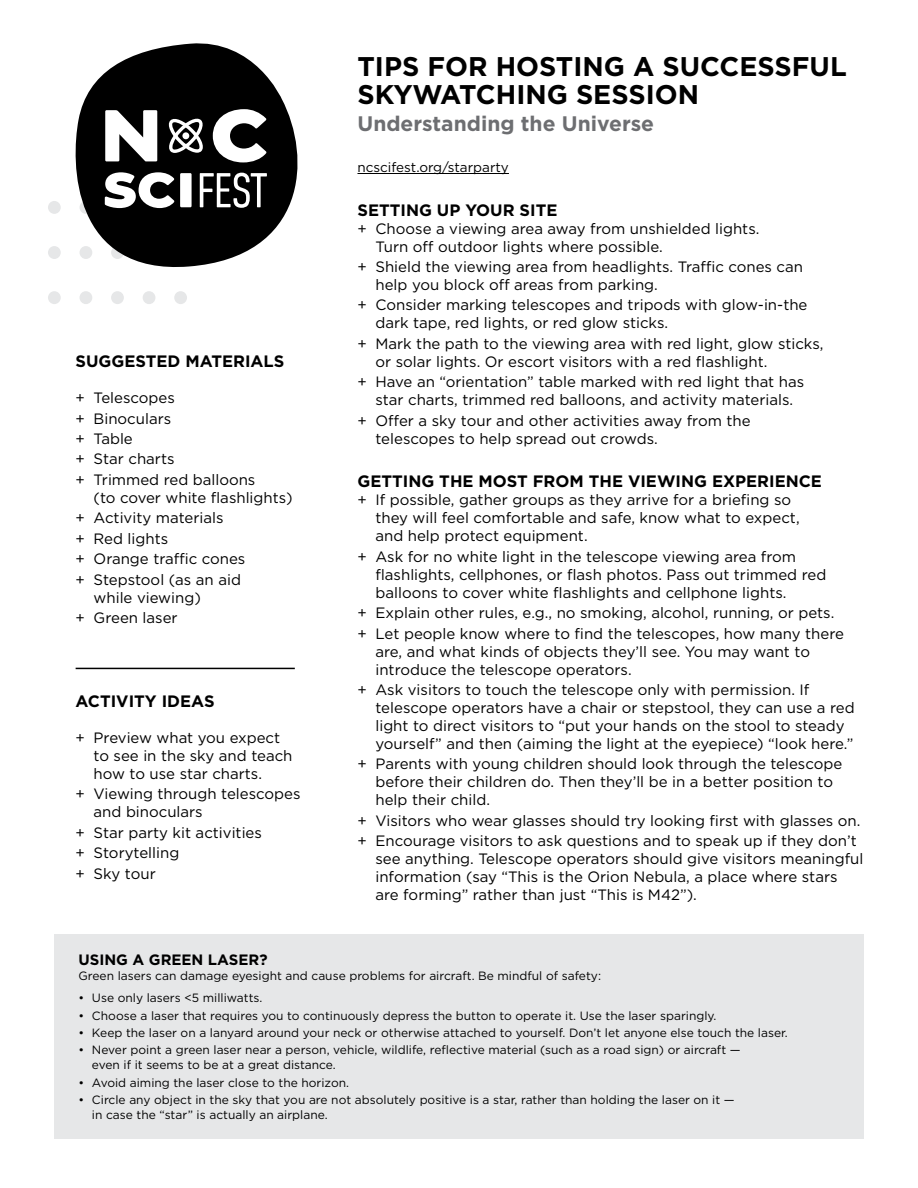
<style>
.page{position:relative;width:918px;height:1188px;background:#fff}
.page>*{position:absolute;margin:0;border:0;box-sizing:border-box;transform-origin:0 0}
.t1{font:700 27px/28.5px "Gotham";color:#000}
.t2{font:700 21px "Gotham";color:#6d6e71}
.t3{font:700 16.5px "Gotham";color:#000}
.t4{font:15px/18px "Gotham";color:#000}
.t5{font:700 15px "Gotham";color:#000}
.t6{font:13.5px "Gotham";color:#000}
.t7{font:12px/15px "Gotham";color:#000}
</style>
<div class="page">
<div style="left:48px;top:201px;width:13px;height:13px;background:#e6e7e8;border-radius:50%"></div>
<div style="left:48px;top:246px;width:13px;height:13px;background:#e6e7e8;border-radius:50%"></div>
<div style="left:48px;top:291px;width:13px;height:13px;background:#e6e7e8;border-radius:50%"></div>
<div style="left:174px;top:291px;width:13px;height:13px;background:#e6e7e8;border-radius:50%"></div>
<div style="left:143px;top:291px;width:12px;height:13px;background:#e6e7e8;border-radius:50%"></div>
<div style="left:111px;top:291px;width:13px;height:13px;background:#e6e7e8;border-radius:50%"></div>
<div style="left:80px;top:291px;width:12px;height:13px;background:#e6e7e8;border-radius:50%"></div>
<hr style="left:357px;top:173px;width:152px;height:1px;background:#000">
<svg style="left:75px;top:43px;width:223px;height:224px;fill:#000"></svg>
<svg style="left:200px;top:173px;width:67px;height:35px"></svg>
<svg style="left:105px;top:172px;width:69px;height:36px"></svg>
<div style="left:180px;top:173px;width:12px;height:34px;background:#fff"></div>
<svg style="left:166px;top:116px;width:37px;height:37px"></svg>
<div style="left:182px;top:132px;width:7px;height:7px;background:#fff;border-radius:50%"></div>
<svg style="left:213px;top:109px;width:54px;height:53px"></svg>
<svg style="left:105px;top:110px;width:52px;height:51px"></svg>
<div style="left:54px;top:934px;width:810px;height:204px;background:#e6e7e8"></div>
<hr style="left:76px;top:668px;width:219px;height:1px;background:#000">
<h1 class="t1" style="left:357px;top:52px;width:491px">TIPS FOR HOSTING A SUCCESSFUL<br>SKYWATCHING SESSION</h1>
<h2 class="t2" style="left:357px;top:110px;width:298px">Understanding the Universe</h2>
<p class="t3" style="left:76px;top:350px;width:210px">SUGGESTED MATERIALS</p>
<p class="t4" style="left:76px;top:387px;width:181px;line-height:20.4px">+ Telescopes<br>+ Binoculars<br>+ Table<br>+ Star charts<br>+ Trimmed red balloons</p>
<p class="t4" style="left:76px;top:487px;width:218px;line-height:20.4px;text-indent:18px">(to cover white flashlights) + Activity materials<br>+ Red lights<br>+ Orange traffic cones<br>+ Stepstool (as an aid</p>
<p class="t4" style="left:76px;top:587px;width:127px;line-height:20.4px;text-indent:18px">while viewing) + Green laser</p>
<p class="t3" style="left:76px;top:690px;width:141px">ACTIVITY IDEAS</p>
<p class="t4" style="left:94px;top:728px;width:200px;text-indent:-18px">+ Preview what you expect to see in the sky and teach how to use star charts.</p>
<p class="t4" style="left:94px;top:785px;width:208px;text-indent:-18px">+ Viewing through telescopes and binoculars</p>
<p class="t4" style="left:76px;top:822px;width:188px;line-height:20.4px">+ Star party kit activities + Storytelling<br>+ Sky tour</p>
<p class="t6" style="left:357px;top:159px;width:153px">ncscifest.org/starparty</p>
<p class="t3" style="left:357px;top:199px;width:201px">SETTING UP YOUR SITE</p>
<p class="t4" style="left:375px;top:219px;width:386px;text-indent:-18px">+ Choose a viewing area away from unshielded lights.<br>Turn off outdoor lights where possible.</p>
<p class="t4" style="left:375px;top:257px;width:429px;text-indent:-18px">+ Shield the viewing area from headlights. Traffic cones can help you block off areas from parking.</p>
<p class="t4" style="left:375px;top:296px;width:434px;text-indent:-18px">+ Consider marking telescopes and tripods with glow-in-the dark tape, red lights, or red glow sticks.</p>
<p class="t4" style="left:375px;top:334px;width:450px;text-indent:-18px">+ Mark the path to the viewing area with red light, glow sticks, or solar lights. Or escort visitors with a red flashlight.</p>
<p class="t4" style="left:357px;top:373px;width:448px;text-align:center">+ Have an “orientation” table marked with red light that has star charts, trimmed red balloons, and activity materials.</p>
<p class="t4" style="left:375px;top:411px;width:377px;text-indent:-18px">+ Offer a sky tour and other activities away from the telescopes to help spread out crowds.</p>
<p class="t3" style="left:357px;top:470px;width:466px">GETTING THE MOST FROM THE VIEWING EXPERIENCE</p>
<p class="t4" style="left:375px;top:491px;width:426px;text-indent:-18px">+ If possible, gather groups as they arrive for a briefing so they will feel comfortable and safe, know what to expect, and help protect equipment.</p>
<p class="t4" style="left:375px;top:547px;width:452px;text-indent:-18px">+ Ask for no white light in the telescope viewing area from flashlights, cellphones, or flash photos. Pass out trimmed red balloons to cover white flashlights and cellphone lights.</p>
<p class="t4" style="left:357px;top:602px;width:488px;line-height:20.4px">+ Explain other rules, e.g., no smoking, alcohol, running, or pets. + Let people know where to find the telescopes, how many there</p>
<p class="t4" style="left:375px;top:642px;width:436px">are, and what kinds of objects they’ll see. You may want to introduce the telescope operators.</p>
<p class="t4" style="left:375px;top:680px;width:481px;text-indent:-18px">+ Ask visitors to touch the telescope only with permission. If telescope operators have a chair or stepstool, they can use a red light to direct visitors to “put your hands on the stool to steady yourself” and then (aiming the light at the eyepiece) “look here.”</p>
<p class="t4" style="left:375px;top:755px;width:468px;text-indent:-18px">+ Parents with young children should look through the telescope before their children do. Then they’ll be in a better position to help their child.</p>
<p class="t4" style="left:357px;top:810px;width:505px;line-height:20.4px">+ Visitors who wear glasses should try looking first with glasses on. + Encourage visitors to ask questions and to speak up if they don’t</p>
<p class="t4" style="left:375px;top:850px;width:489px">see anything. Telescope operators should give visitors meaningful information (say “This is the Orion Nebula, a place where stars are forming” rather than just “This is M42”).</p>
<p class="t5" style="left:78px;top:950px;width:191px">USING A GREEN LASER?</p>
<p class="t7" style="left:78px;top:968px;width:524px">Green lasers can damage eyesight and cause problems for aircraft. Be mindful of safety:</p>
<p class="t7" style="left:78px;top:990px;width:185px">• Use only lasers &lt;5 milliwatts.</p>
<p class="t7" style="left:78px;top:1008px;width:640px">• Choose a laser that requires you to continuously depress the button to operate it. Use the laser sparingly.</p>
<p class="t7" style="left:78px;top:1025px;width:711px">• Keep the laser on a lanyard around your neck or otherwise attached to yourself. Don’t let anyone else touch the laser.</p>
<p class="t7" style="left:92px;top:1042px;width:650px;text-indent:-14px">• Never point a green laser near a person, vehicle, wildlife, reflective material (such as a road sign) or aircraft — even if it seems to be at a great distance.</p>
<p class="t7" style="left:78px;top:1075px;width:272px">• Avoid aiming the laser close to the horizon.</p>
<p class="t7" style="left:92px;top:1092px;width:644px;text-indent:-14px">• Circle any object in the sky that you are not absolutely positive is a star, rather than holding the laser on it — in case the “star” is actually an airplane.</p>
</div>
